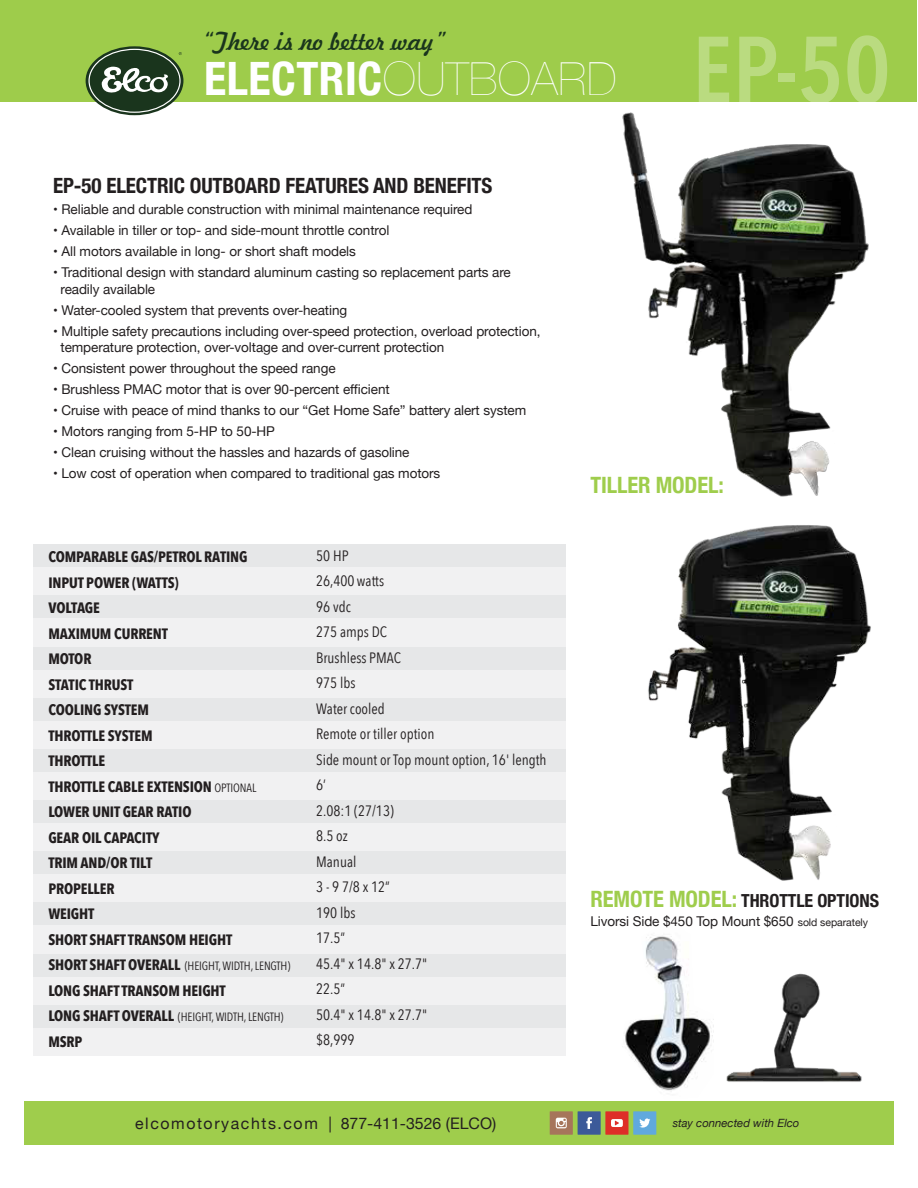
<style>
.page{position:relative;width:918px;height:1188px;background:#fff}
.page>*{position:absolute;margin:0;border:0;box-sizing:border-box;transform-origin:0 0}
.t1{font:700 condensed 46.05px "Helvetica Neue";letter-spacing:.01em;color:#fff}
.t2{font:24px "Freehand 521 BT Regular C";color:#1a351d}
.t3{font:700 condensed 22.5px "Helvetica Neue";letter-spacing:-.005em;color:#9fcd4c}
.t4{font:700 condensed 21px "Helvetica Neue";letter-spacing:-.005em;color:#231f20}
.t5{font:700 condensed 18px "Helvetica Neue";letter-spacing:-.005em;color:#231f20}
.t6{font:15.9px "Helvetica Neue";letter-spacing:.1em;color:#231f20}
.t7{font:700 15px/25.5px "Avenir Next Condensed";letter-spacing:-.01em;color:#231f20}
.t8{font:15px/25.5px "Avenir Next Condensed";color:#231f20}
.t9{font:13.5px/16.5px "Helvetica Neue";letter-spacing:-.005em;color:#231f20}
.t10{font:12px "Avenir Next Condensed";letter-spacing:-.01em;color:#231f20}
.t11{font:italic 11.4px "Helvetica Neue";color:#231f20}
.s1{font-weight:200;font-stretch:normal}
.s2{font-family:"Avenir Next Condensed";font-weight:600;font-stretch:normal;font-size:93px}
.s3{font-weight:400;font-size:12px}
.s4{font-weight:700;font-size:15px}
.s5{font-size:22.5px;color:#9fcd4c}
.s6{font-size:10.5px}
</style>
<div class="page">
<div style="left:25px;top:1101px;width:869px;height:43px;background:#9fcd4c"></div>
<div style="left:33px;top:547px;width:533px;height:509px;background:#f1f1f2"></div>
<div style="left:33px;top:595px;width:533px;height:23px;background:#e6e7e8"></div>
<div style="left:33px;top:647px;width:533px;height:23px;background:#e6e7e8"></div>
<div style="left:33px;top:698px;width:533px;height:23px;background:#e6e7e8"></div>
<div style="left:33px;top:749px;width:533px;height:23px;background:#e6e7e8"></div>
<div style="left:33px;top:800px;width:533px;height:23px;background:#e6e7e8"></div>
<div style="left:33px;top:851px;width:533px;height:23px;background:#e6e7e8"></div>
<div style="left:33px;top:902px;width:533px;height:23px;background:#e6e7e8"></div>
<div style="left:33px;top:954px;width:533px;height:22px;background:#e6e7e8"></div>
<div style="left:33px;top:1005px;width:533px;height:23px;background:#e6e7e8"></div>
<div style="left:33px;top:544px;width:533px;height:23px;background:#e6e7e8"></div>
<div style="left:0;top:0;width:917px;height:101px;background:#9ecc4b"></div>
<div style="left:86px;top:46px;width:97px;height:69px;background:#1a351d;border-radius:50%"></div>
<div style="left:88px;top:49px;width:93px;height:64px;border:1px solid #fff;border-radius:50%"></div>
<svg style="left:101px;top:67px;width:67px;height:26px"></svg>
<img style="left:736px;top:973px;width:126px;height:109px">
<img style="left:648px;top:525px;width:223px;height:356px">
<img style="left:622px;top:112px;width:247px;height:385px">
<div style="left:605px;top:1111px;width:23px;height:24px;background:#de2e28"></div>
<div style="left:550px;top:1111px;width:23px;height:24px;background:#a6755b"></div>
<svg style="left:556px;top:1118px;width:11px;height:10px"></svg>
<div style="left:633px;top:1111px;width:23px;height:24px;background:#60a9dd"></div>
<svg style="left:605px;top:936px;width:131px;height:192px"></svg>
<div style="left:578px;top:1111px;width:23px;height:24px;background:#3c5a99"></div>
<svg style="left:586px;top:1117px;width:6px;height:12px"></svg>
<h2 class="t2" style="left:203px;top:25px;width:244px">“There is no better way”</h2>
<h1 class="t1" style="left:204px;top:40px;width:688px">ELECTRIC<span class="s1">OUTBOARD</span> <span class="s2">EP-50</span></h1>
<h3 class="t4" style="left:53px;top:168px;width:441px">EP-50 ELECTRIC OUTBOARD FEATURES AND BENEFITS</h3>
<p class="t9" style="left:53px;top:202px;width:421px">• Reliable and durable construction with minimal maintenance required</p>
<p class="t9" style="left:53px;top:223px;width:338px">• Available in tiller or top- and side-mount throttle control</p>
<p class="t9" style="left:53px;top:244px;width:304px">• All motors available in long- or short shaft models</p>
<p class="t9" style="left:61px;top:265px;width:452px;text-indent:-7px">• Traditional design with standard aluminum casting so replacement parts are readily available</p>
<p class="t9" style="left:53px;top:302px;width:296px">• Water-cooled system that prevents over-heating</p>
<p class="t9" style="left:61px;top:323px;width:482px;text-indent:-7px">• Multiple safety precautions including over-speed protection, overload protection, temperature protection, over-voltage and over-current protection</p>
<p class="t9" style="left:53px;top:361px;width:284px">• Consistent power throughout the speed range</p>
<p class="t9" style="left:53px;top:382px;width:338px">• Brushless PMAC motor that is over 90-percent efficient</p>
<p class="t9" style="left:53px;top:403px;width:475px">• Cruise with peace of mind thanks to our “Get Home Safe” battery alert system</p>
<p class="t9" style="left:53px;top:424px;width:223px">• Motors ranging from 5-HP to 50-HP</p>
<p class="t9" style="left:53px;top:445px;width:358px">• Clean cruising without the hassles and hazards of gasoline</p>
<p class="t9" style="left:53px;top:466px;width:389px">• Low cost of operation when compared to traditional gas motors</p>
<p class="t7" style="left:48px;top:544px;width:209px">COMPARABLE GAS/PETROL RATING<br>INPUT POWER (WATTS)<br>VOLTAGE<br>MAXIMUM CURRENT<br>MOTOR<br>STATIC THRUST<br>COOLING SYSTEM<br>THROTTLE SYSTEM<br>THROTTLE<br>THROTTLE CABLE EXTENSION <span class="s3">OPTIONAL<br></span>LOWER UNIT GEAR RATIO<br>GEAR OIL CAPACITY<br>TRIM AND/OR TILT<br>PROPELLER<br>WEIGHT<br>SHORT SHAFT TRANSOM HEIGHT</p>
<p class="t10" style="left:48px;top:956px;width:243px"><span class="s4">SHORT SHAFT OVERALL</span> (HEIGHT,WIDTH, LENGTH)</p>
<p class="t7" style="left:48px;top:977px;width:179px">LONG SHAFT TRANSOM HEIGHT</p>
<p class="t10" style="left:48px;top:1007px;width:237px"><span class="s4">LONG SHAFT OVERALL</span> (HEIGHT,WIDTH,LENGTH)</p>
<p class="t7" style="left:48px;top:1028px;width:36px">MSRP</p>
<p class="t8" style="left:316px;top:542px;width:232px">50 HP<br>26,400 watts<br>96 vdc<br>275 amps DC<br>Brushless PMAC<br>975 lbs<br>Water cooled<br>Remote or tiller option<br>Side mount or Top mount option, 16' length<br>6’<br>2.08:1 (27/13)<br>8.5 oz<br>Manual<br>3 - 9 7/8 x 12”<br>190 lbs<br>17.5”<br>45.4" x 14.8" x 27.7"<br>22.5”<br>50.4" x 14.8" x 27.7"<br>$8,999</p>
<p class="t6" style="left:135px;top:1112px;width:363px">elcomotoryachts.com | 877-411-3526 (ELCO)</p>
<h3 class="t3" style="left:591px;top:466px;width:135px">TILLER MODEL:</h3>
<h3 class="t5" style="left:591px;top:885px;width:290px"><span class="s5">REMOTE MODEL:</span> THROTTLE OPTIONS</h3>
<p class="t9" style="left:591px;top:914px;width:279px">Livorsi Side $450 Top Mount $650 <span class="s6">sold separately</span></p>
<p class="t11" style="left:673px;top:1114px;width:128px">stay connected with Elco</p>
</div>
